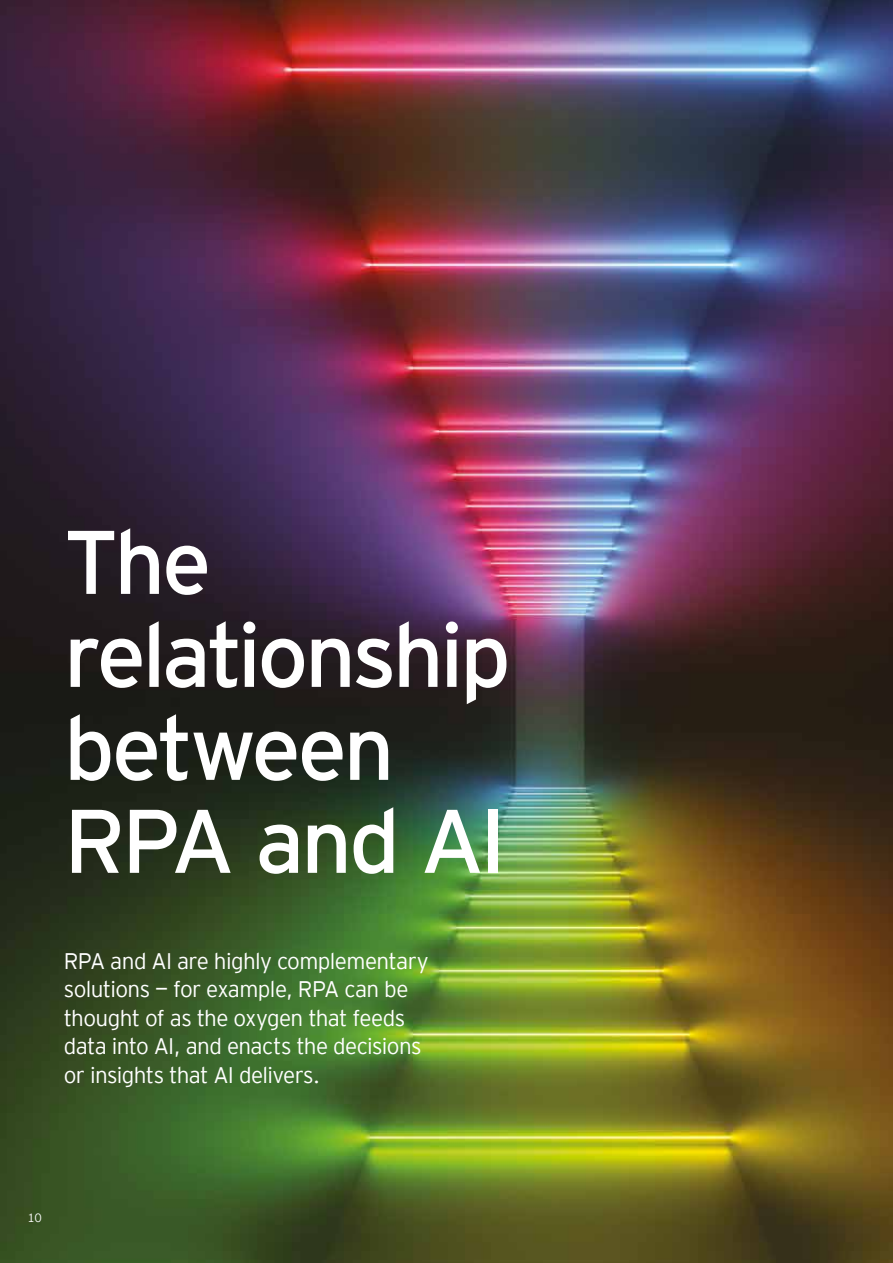
<style>
.page{position:relative;width:893px;height:1263px;background:#fff}
.page>*{position:absolute;margin:0;border:0;box-sizing:border-box;transform-origin:0 0}
.t1{font:90px/93px "EY Interstate";letter-spacing:-.045em;color:#fff}
.t2{font:300 22.5px/28.5px "EY Interstate";letter-spacing:-.03em;color:#fff}
.t3{font:300 12px "EY Interstate";color:#fff}
</style>
<div class="page">
<img style="left:0;top:0;width:893px;height:1263px">
<h1 class="t1" style="left:64px;top:510px;width:449px">The relationship between<br>RPA and AI</h1>
<p class="t2" style="left:64px;top:945px;width:366px">RPA and AI are highly complementary solutions — for example, RPA can be thought of as the oxygen that feeds data into AI, and enacts the decisions or insights that AI delivers.</p>
<p class="t3" style="left:28px;top:1209px;width:16px">10</p>
</div>
